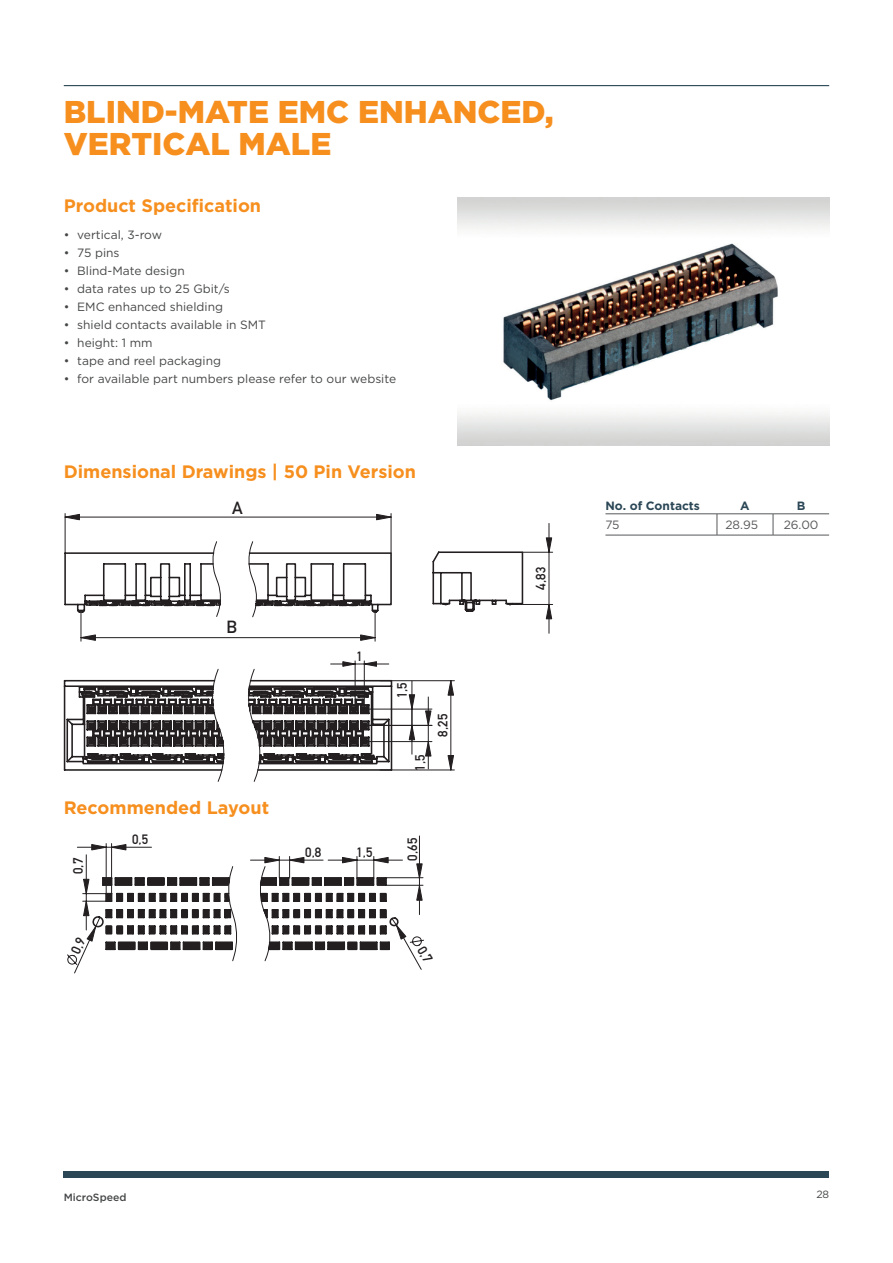
<style>
.page{position:relative;width:893px;height:1263px;background:#fff}
.page>*{position:absolute;margin:0;border:0;box-sizing:border-box;transform-origin:0 0}
.B_Body_Headline_2_Li{font:900 31.5px/31.5px "Gotham";color:#f68f1e}
.B_Body_Copy_Subhead{font:700 18px "Gotham";color:#f68f1e}
.t1{font:17.4px "DIN Mittelschrift LT";color:#231f20}
.t2{font:13.35px "DIN Mittelschrift LT";color:#231f20}
.t3{font:13.2px "DIN Mittelschrift LT";color:#231f20}
.B_Body_Bullet{font:12px "Gotham";color:#454647}
.OI_Head_Left{font:700 12px "Gotham";color:#2b4756}
.OI_Body_Left{font:12px "Gotham";color:#57585a}
.OI_Body_Center{font:12px "Gotham";color:#57585a}
.OI_Head_Center{font:700 12px "Gotham";color:#2b4756}
.t4{font:500 10.5px "Gotham";color:#454647}
.t5{font:10.5px "Gotham";color:#454647}
</style>
<div class="page">
<div style="left:64px;top:1172px;width:765px;height:6px;background:#2b4756"></div>
<hr style="left:64px;top:85px;width:765px;height:1px;background:#2b4756">
<hr style="left:605px;top:513px;width:112px;height:1px;background:#57585a">
<hr style="left:717px;top:513px;width:56px;height:1px;background:#57585a">
<hr style="left:773px;top:513px;width:56px;height:1px;background:#57585a">
<svg style="left:717px;top:514px;width:1px;height:21px"></svg>
<svg style="left:773px;top:514px;width:1px;height:21px"></svg>
<hr style="left:605px;top:535px;width:112px;height:1px;background:#57585a">
<hr style="left:717px;top:535px;width:56px;height:1px;background:#57585a">
<hr style="left:773px;top:535px;width:56px;height:1px;background:#57585a">
<img style="left:457px;top:198px;width:372px;height:248px">
<svg style="left:64px;top:513px;width:489px;height:269px"></svg>
<svg style="left:67px;top:843px;width:357px;height:131px"></svg>
<p class="B_Body_Headline_2_Li" style="left:64px;top:96px;width:491px">BLIND-MATE EMC ENHANCED,<br>VERTICAL MALE</p>
<p class="B_Body_Copy_Subhead" style="left:64px;top:194px;width:199px">Product Specification</p>
<p class="B_Body_Bullet" style="left:64px;top:227px;width:100px">• vertical, 3-row</p>
<p class="B_Body_Bullet" style="left:64px;top:245px;width:57px">• 75 pins</p>
<p class="B_Body_Bullet" style="left:64px;top:263px;width:122px">• Blind-Mate design</p>
<p class="B_Body_Bullet" style="left:64px;top:281px;width:168px">• data rates up to 25 Gbit/s</p>
<p class="B_Body_Bullet" style="left:64px;top:299px;width:161px">• EMC enhanced shielding</p>
<p class="B_Body_Bullet" style="left:64px;top:317px;width:204px">• shield contacts available in SMT</p>
<p class="B_Body_Bullet" style="left:64px;top:335px;width:90px">• height: 1 mm</p>
<p class="B_Body_Bullet" style="left:64px;top:353px;width:159px">• tape and reel packaging</p>
<p class="B_Body_Bullet" style="left:64px;top:371px;width:334px">• for available part numbers please refer to our website</p>
<p class="B_Body_Copy_Subhead" style="left:64px;top:460px;width:354px">Dimensional Drawings | 50 Pin Version</p>
<p class="t1" style="left:232px;top:497px;width:12px">A</p>
<p class="t1" style="left:227px;top:617px;width:12px">B</p>
<p class="B_Body_Copy_Subhead" style="left:64px;top:796px;width:207px">Recommended Layout</p>
<p class="t2" style="left:70px;top:874px;width:18px;rotate:-90deg">0,7</p>
<p class="t2" style="left:132px;top:832px;width:18px">0,5</p>
<p class="t3" style="left:357px;top:649px;width:8px">1</p>
<p class="t2" style="left:394px;top:698px;width:18px;rotate:-90deg">1,5</p>
<p class="t2" style="left:412px;top:770px;width:18px;rotate:-90deg">1,5</p>
<p class="t2" style="left:435px;top:737px;width:24px;rotate:-90deg">8,25</p>
<p class="t2" style="left:305px;top:844px;width:18px">0,8</p>
<p class="t2" style="left:356px;top:845px;width:18px">1,5</p>
<p class="t2" style="left:405px;top:860px;width:24px;rotate:-90deg">0,65</p>
<p class="t2" style="left:533px;top:590px;width:24px;rotate:-90deg">4,83</p>
<p class="OI_Head_Left" style="left:605px;top:497px;width:96px">No. of Contacts</p>
<p class="OI_Head_Left" style="left:740px;top:497px;width:11px">A</p>
<p class="OI_Head_Center" style="left:797px;top:497px;width:10px">B</p>
<p class="OI_Body_Left" style="left:605px;top:517px;width:16px">75</p>
<p class="OI_Body_Left" style="left:725px;top:517px;width:34px">28.95</p>
<p class="OI_Body_Center" style="left:784px;top:517px;width:36px">26.00</p>
<p class="t2" style="left:798px;top:515px;width:18px">0,5</p>
<p class="t4" style="left:64px;top:1190px;width:64px">MicroSpeed</p>
<p class="t5" style="left:816px;top:1187px;width:14px">28</p>
</div>
